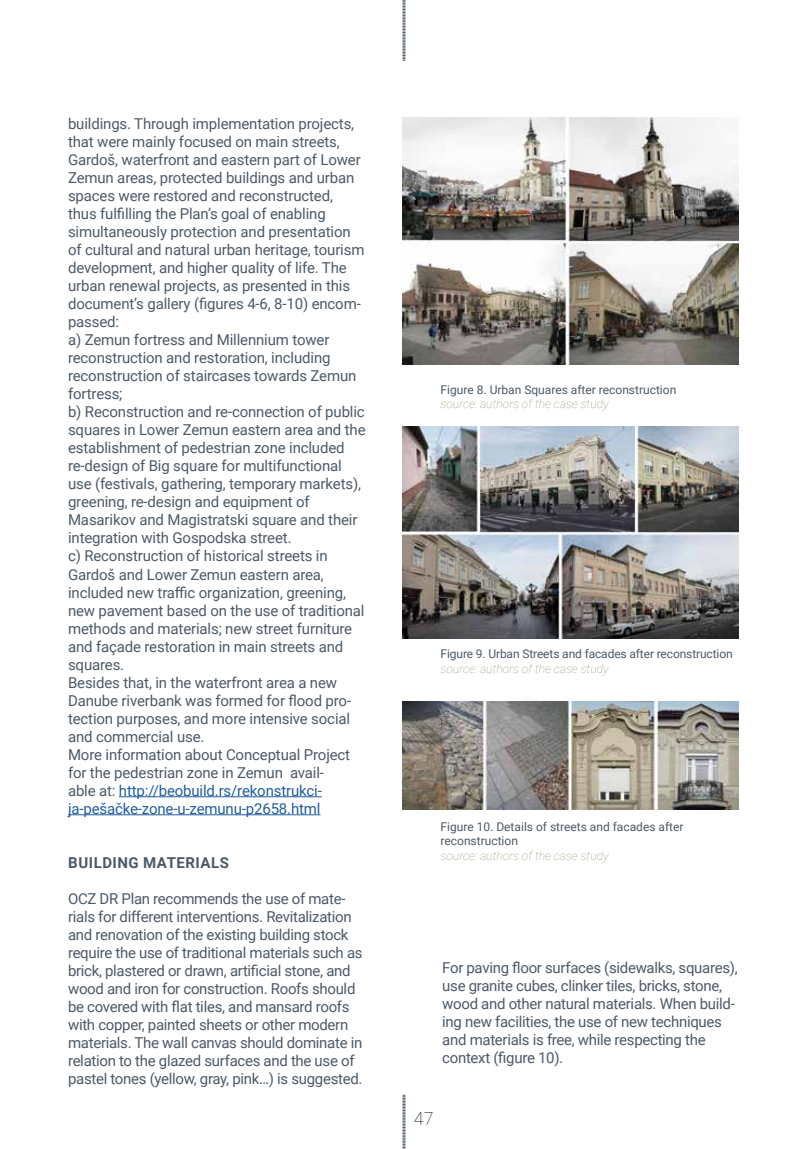
<style>
.page{position:relative;width:808px;height:1149px;background:#fff}
.page>*{position:absolute;margin:0;border:0;box-sizing:border-box;transform-origin:0 0}
.t1{font:100 18px "Roboto";color:#000}
.t2{font:15px/18px "Roboto";letter-spacing:-.01em;color:#4c5a66}
.t3{font:700 15px "Roboto";letter-spacing:.035em;color:#4c5a66}
.t4{font:12px/14.4px "Roboto";color:#4c5a66}
.s1{color:#215e9e}
.s2{font-weight:100;font-style:italic;color:#95926f}
</style>
<div class="page">
<svg style="left:402px;top:1094px;width:3px;height:55px"></svg>
<svg style="left:402px;top:0;width:3px;height:61px"></svg>
<hr style="left:119px;top:796px;width:203px;height:1px;background:#215e9e">
<hr style="left:68px;top:814px;width:252px;height:1px;background:#215e9e">
<img style="left:402px;top:117px;width:336px;height:247px">
<img style="left:402px;top:426px;width:336px;height:212px">
<img style="left:402px;top:701px;width:336px;height:108px">
<p class="t2" style="left:68px;top:114px;width:299px">buildings. Through implementation projects, that were mainly focused on main streets, Gardoš, waterfront and eastern part of Lower Zemun areas, protected buildings and urban spaces were restored and reconstructed,<br>thus fulfilling the Plan’s goal of enabling simultaneously protection and presentation of cultural and natural urban heritage, tourism development, and higher quality of life. The urban renewal projects, as presented in this document’s gallery (figures 4-6, 8-10) encom&shy;passed:<br>a) Zemun fortress and Millennium tower reconstruction and restoration, including reconstruction of staircases towards Zemun fortress;<br>b) Reconstruction and re-connection of public squares in Lower Zemun eastern area and the establishment of pedestrian zone included re-design of Big square for multifunctional use (festivals, gathering, temporary markets), greening, re-design and equipment of Masarikov and Magistratski square and their integration with Gospodska street.<br>c) Reconstruction of historical streets in Gardoš and Lower Zemun eastern area, included new traffic organization, greening, new pavement based on the use of traditional methods and materials; new street furniture and façade restoration in main streets and squares.<br>Besides that, in the waterfront area a new Danube riverbank was formed for flood pro&shy;tection purposes, and more intensive social and commercial use.<br>More information about Conceptual Project for the pedestrian zone in Zemun avail-<br>able at: <span class="s1">http://beobuild.rs/rekonstrukci&shy;ja-pešačke-zone-u-zemunu-p2658.html</span></p>
<p class="t3" style="left:68px;top:851px;width:162px">BUILDING MATERIALS</p>
<p class="t2" style="left:68px;top:888px;width:296px">OCZ DR Plan recommends the use of mate&shy;rials for different interventions. Revitalization and renovation of the existing building stock require the use of traditional materials such as brick, plastered or drawn, artificial stone, and wood and iron for construction. Roofs should be covered with flat tiles, and mansard roofs with copper, painted sheets or other modern materials. The wall canvas should dominate in relation to the glazed surfaces and the use of pastel tones (yellow, gray, pink…) is suggested.</p>
<p class="t4" style="left:441px;top:382px;width:237px">Figure 8. Urban Squares after reconstruction <span class="s2">source: authors of the case study</span></p>
<p class="t4" style="left:441px;top:646px;width:294px">Figure 9. Urban Streets and facades after reconstruction <span class="s2">source: authors of the case study</span></p>
<p class="t4" style="left:441px;top:818px;width:245px">Figure 10. Details of streets and facades after reconstruction<br><span class="s2">source: authors of the case study</span></p>
<p class="t2" style="left:442px;top:957px;width:297px">For paving floor surfaces (sidewalks, squares), use granite cubes, clinker tiles, bricks, stone, wood and other natural materials. When build&shy;ing new facilities, the use of new techniques and materials is free, while respecting the context (figure 10).</p>
<p class="t1" style="left:414px;top:1105px;width:21px">47</p>
</div>
